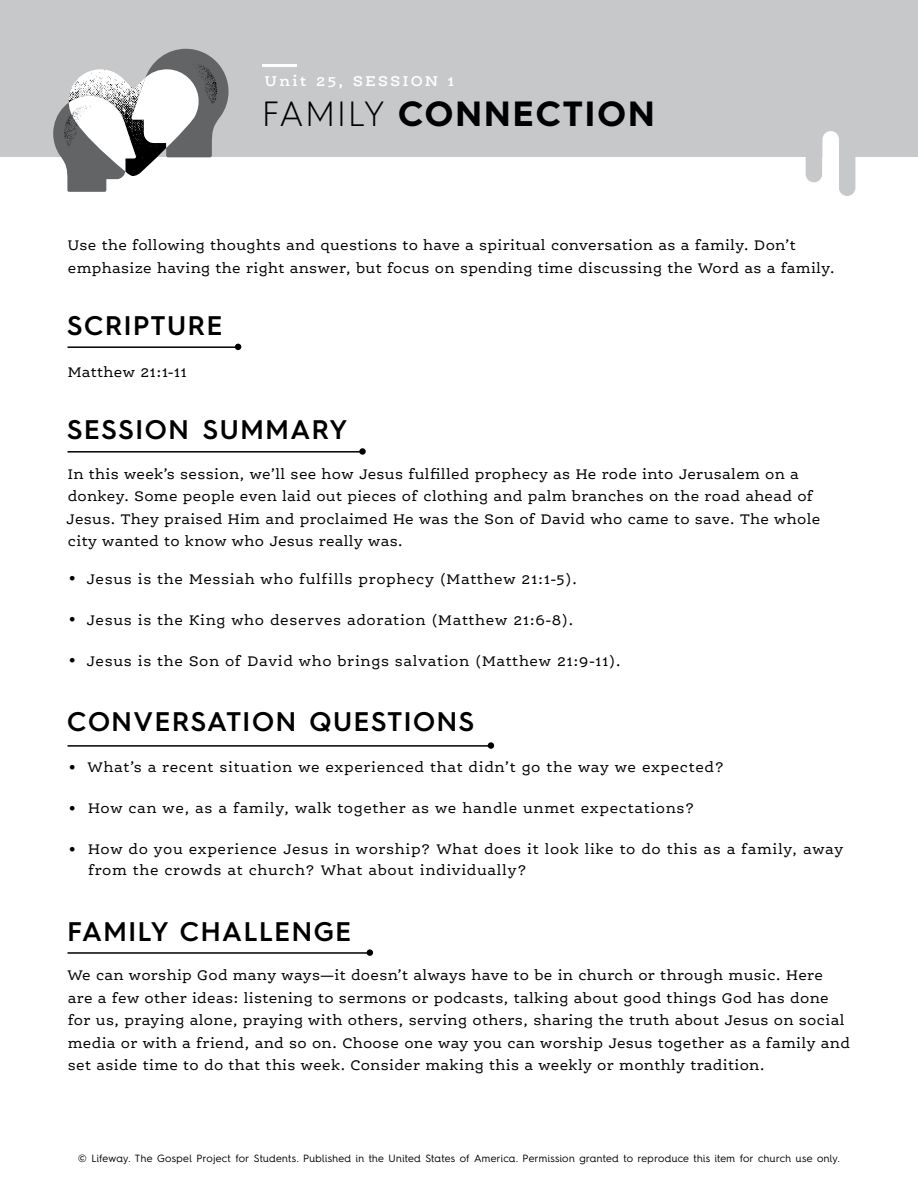
<style>
.page{position:relative;width:918px;height:1188px;background:#fff}
.page>*{position:absolute;margin:0;border:0;box-sizing:border-box;transform-origin:0 0}
.t1{font:700 35.1px "Hurme Geometric Sans 4";letter-spacing:.06em;color:#000}
.t2{font:600 27px "Hurme Geometric Sans 4";letter-spacing:.06em;color:#000}
.t3{font:600 15.15px "Ernestine Pro";letter-spacing:.16em;color:#fff}
.t4{font:15px/22.5px "Ernestine Pro";letter-spacing:.02em;color:#000}
.t5{font:15px/20.7px "Ernestine Pro";letter-spacing:.04em;color:#000}
.t6{font:10.5px "Hurme Geometric Sans 4";letter-spacing:.025em;color:#000}
.s1{font-weight:300}
.s2{font-family:"Hurme Geometric Sans 4";font-weight:700;font-size:19.5px}
</style>
<div class="page">
<div style="left:0;top:0;width:918px;height:157px;background:#c7c8ca"></div>
<div style="left:839px;top:48px;width:16px;height:148px;background:#c7c8ca;border-radius:8px"></div>
<div style="left:806px;top:34px;width:16px;height:148px;background:#c7c8ca;border-radius:8px"></div>
<div style="left:822px;top:131px;width:17px;height:87px;background:#fff;border-radius:8px"></div>
<hr style="left:68px;top:346px;width:172px;height:2px;background:#000">
<svg style="left:235px;top:344px;width:6px;height:6px"></svg>
<hr style="left:68px;top:451px;width:296px;height:2px;background:#000">
<svg style="left:359px;top:448px;width:7px;height:7px"></svg>
<hr style="left:68px;top:745px;width:425px;height:2px;background:#000">
<div style="left:488px;top:742px;width:6px;height:7px;background:#000;border-radius:50%"></div>
<hr style="left:68px;top:952px;width:303px;height:2px;background:#000">
<div style="left:367px;top:949px;width:6px;height:7px;background:#000;border-radius:50%"></div>
<hr style="left:262px;top:64px;width:35px;height:3px;background:#fff">
<svg style="left:53px;top:49px;width:176px;height:143px"></svg>
<p class="t3" style="left:265px;top:72px;width:191px">Unit 25, SESSION 1</p>
<h1 class="t1" style="left:262px;top:89px;width:394px"><span class="s1">FAMILY</span> CONNECTION</h1>
<p class="t4" style="left:68px;top:234px;width:769px">Use the following thoughts and questions to have a spiritual conversation as a family. Don’t emphasize having the right answer, but focus on spending time discussing the Word as a family.</p>
<h2 class="t2" style="left:67px;top:306px;width:157px">SCRIPTURE</h2>
<p class="t4" style="left:68px;top:361px;width:121px">Matthew 21:1-11</p>
<h2 class="t2" style="left:67px;top:411px;width:282px">SESSION SUMMARY</h2>
<p class="t4" style="left:66px;top:462px;width:755px">In this week’s session, we’ll see how Jesus fulfilled prophecy as He rode into Jerusalem on a donkey. Some people even laid out pieces of clothing and palm branches on the road ahead of Jesus. They praised Him and proclaimed He was the Son of David who came to save. The whole city wanted to know who Jesus really was.</p>
<p class="t5" style="left:69px;top:568px;width:510px"><span class="s2">•</span> Jesus is the Messiah who fulfills prophecy (Matthew 21:1-5).</p>
<p class="t5" style="left:69px;top:609px;width:506px"><span class="s2">•</span> Jesus is the King who deserves adoration (Matthew 21:6-8).</p>
<p class="t5" style="left:69px;top:650px;width:554px"><span class="s2">•</span> Jesus is the Son of David who brings salvation (Matthew 21:9-11).</p>
<h2 class="t2" style="left:67px;top:703px;width:408px">CONVERSATION QUESTIONS</h2>
<p class="t5" style="left:69px;top:757px;width:657px"><span class="s2">•</span> What’s a recent situation we experienced that didn’t go the way we expected?</p>
<p class="t5" style="left:69px;top:798px;width:627px"><span class="s2">•</span> How can we, as a family, walk together as we handle unmet expectations?</p>
<p class="t5" style="left:88px;top:839px;width:757px;text-indent:-19px"><span class="s2">•</span> How do you experience Jesus in worship? What does it look like to do this as a family, away from the crowds at church? What about individually?</p>
<h2 class="t2" style="left:68px;top:912px;width:285px">FAMILY CHALLENGE</h2>
<p class="t4" style="left:68px;top:964px;width:784px">We can worship God many ways—it doesn’t always have to be in church or through music. Here are a few other ideas: listening to sermons or podcasts, talking about good things God has done for us, praying alone, praying with others, serving others, sharing the truth about Jesus on social media or with a friend, and so on. Choose one way you can worship Jesus together as a family and set aside time to do that this week. Consider making this a weekly or monthly tradition.</p>
<p class="t6" style="left:78px;top:1151px;width:763px">© Lifeway. The Gospel Project for Students. Published in the United States of America. Permission granted to reproduce this item for church use only.</p>
</div>
